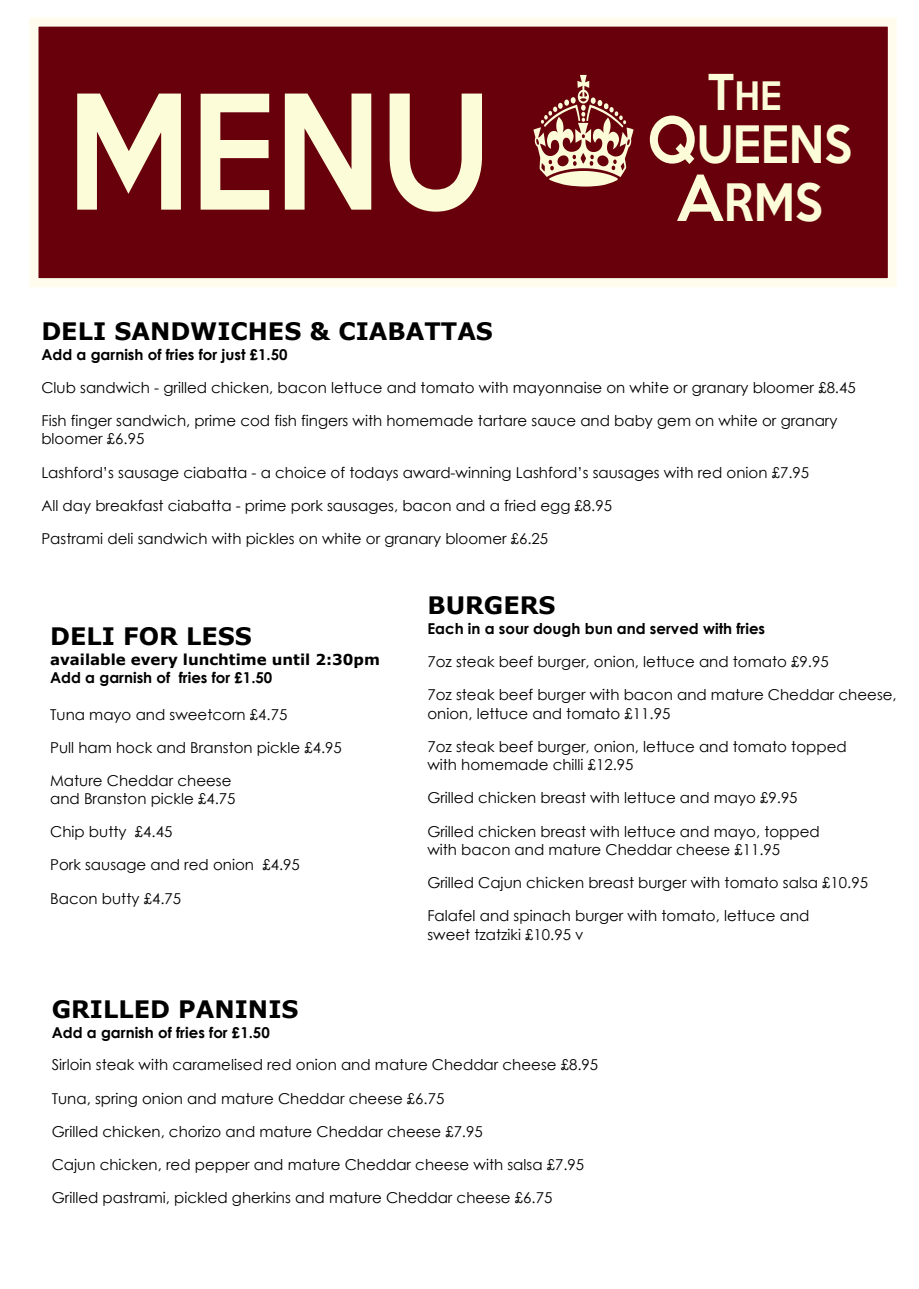
<style>
.page{position:relative;width:919px;height:1289px;background:#fff}
.page>*{position:absolute;margin:0;border:0;box-sizing:border-box;transform-origin:0 0}
.t1{font:500 145.05px "Keep Calm";color:#fcfcd8;scale:.9 1}
.t2{font:500 113.85px "Keep Calm";color:#fcfcd8;scale:.78 1}
.t3{font:500 47.1px "Keep Calm";color:#fcfcd8;scale:.92 1}
.t4{font:500 35.85px "Keep Calm";color:#fcfcd8;scale:.92 1}
.t5{font:700 24px "Verdana";color:#000}
.t6{font:15px/18.5px "Century Gothic";color:#000}
.t7{font:700 15px "Century Gothic";color:#000}
.t8{font:700 15px "Verdana";color:#000}
.s1{font-size:45.15px}
.s2{font-size:57.9px}
</style>
<div class="page">
<div style="left:29px;top:18px;width:867px;height:269px;background:#68000b;border:9px solid #fffbed"></div>
<h1 class="t1" style="left:67px;top:93px;width:470px">MENU</h1>
<h2 class="t2" style="left:531px;top:75px;width:134px">^</h2>
<h3 class="t4" style="left:707px;top:81px;width:82px"><span class="s1">T</span>HE</h3>
<h3 class="t3" style="left:647px;top:125px;width:224px"><span class="s2">Q</span>UEENS</h3>
<h3 class="t3" style="left:676px;top:183px;width:160px"><span class="s2">A</span>RMS</h3>
<h3 class="t5" style="left:41px;top:322px;width:453px">DELI SANDWICHES &amp; CIABATTAS</h3>
<p class="t7" style="left:41px;top:349px;width:248px">Add a garnish of fries for just £1.50</p>
<p class="t6" style="left:41px;top:379px;width:815px">Club sandwich - grilled chicken, bacon lettuce and tomato with mayonnaise on white or granary bloomer £8.45</p>
<p class="t6" style="left:41px;top:413px;width:797px">Fish finger sandwich, prime cod fish fingers with homemade tartare sauce and baby gem on white or granary bloomer £6.95</p>
<p class="t6" style="left:41px;top:464px;width:769px">Lashford’s sausage ciabatta - a choice of todays award-winning Lashford’s sausages with red onion £7.95</p>
<p class="t6" style="left:41px;top:497px;width:572px">All day breakfast ciabatta - prime pork sausages, bacon and a fried egg £8.95</p>
<p class="t6" style="left:41px;top:530px;width:508px">Pastrami deli sandwich with pickles on white or granary bloomer £6.25</p>
<h3 class="t5" style="left:50px;top:626px;width:203px">DELI FOR LESS</h3>
<p class="t8" style="left:50px;top:653px;width:331px">available every lunchtime until 2:30pm</p>
<p class="t7" style="left:50px;top:671px;width:224px">Add a garnish of fries for £1.50</p>
<p class="t6" style="left:50px;top:706px;width:239px">Tuna mayo and sweetcorn £4.75</p>
<p class="t6" style="left:50px;top:739px;width:293px">Pull ham hock and Branston pickle £4.95</p>
<p class="t6" style="left:50px;top:772px;width:187px">Mature Cheddar cheese and Branston pickle £4.75</p>
<p class="t6" style="left:50px;top:824px;width:124px">Chip butty £4.45</p>
<p class="t6" style="left:50px;top:857px;width:251px">Pork sausage and red onion £4.95</p>
<p class="t6" style="left:50px;top:890px;width:132px">Bacon butty £4.75</p>
<h3 class="t5" style="left:427px;top:596px;width:130px">BURGERS</h3>
<p class="t7" style="left:427px;top:623px;width:339px">Each in a sour dough bun and served with fries</p>
<p class="t6" style="left:427px;top:654px;width:403px">7oz steak beef burger, onion, lettuce and tomato £9.95</p>
<p class="t6" style="left:427px;top:687px;width:471px">7oz steak beef burger with bacon and mature Cheddar cheese, onion, lettuce and tomato £11.95</p>
<p class="t6" style="left:427px;top:738px;width:421px">7oz steak beef burger, onion, lettuce and tomato topped with homemade chilli £12.95</p>
<p class="t6" style="left:427px;top:790px;width:372px">Grilled chicken breast with lettuce and mayo £9.95</p>
<p class="t6" style="left:427px;top:823px;width:394px">Grilled chicken breast with lettuce and mayo, topped with bacon and mature Cheddar cheese £11.95</p>
<p class="t6" style="left:427px;top:874px;width:442px">Grilled Cajun chicken breast burger with tomato salsa £10.95</p>
<p class="t6" style="left:427px;top:908px;width:383px">Falafel and spinach burger with tomato, lettuce and sweet tzatziki £10.95 v</p>
<h3 class="t5" style="left:52px;top:999px;width:248px">GRILLED PANINIS</h3>
<p class="t7" style="left:52px;top:1026px;width:219px">Add a garnish of fries for £1.50</p>
<p class="t6" style="left:52px;top:1057px;width:548px">Sirloin steak with caramelised red onion and mature Cheddar cheese £8.95</p>
<p class="t6" style="left:52px;top:1090px;width:394px">Tuna, spring onion and mature Cheddar cheese £6.75</p>
<p class="t6" style="left:52px;top:1123px;width:432px">Grilled chicken, chorizo and mature Cheddar cheese £7.95</p>
<p class="t6" style="left:52px;top:1156px;width:534px">Cajun chicken, red pepper and mature Cheddar cheese with salsa £7.95</p>
<p class="t6" style="left:52px;top:1189px;width:502px">Grilled pastrami, pickled gherkins and mature Cheddar cheese £6.75</p>
</div>
